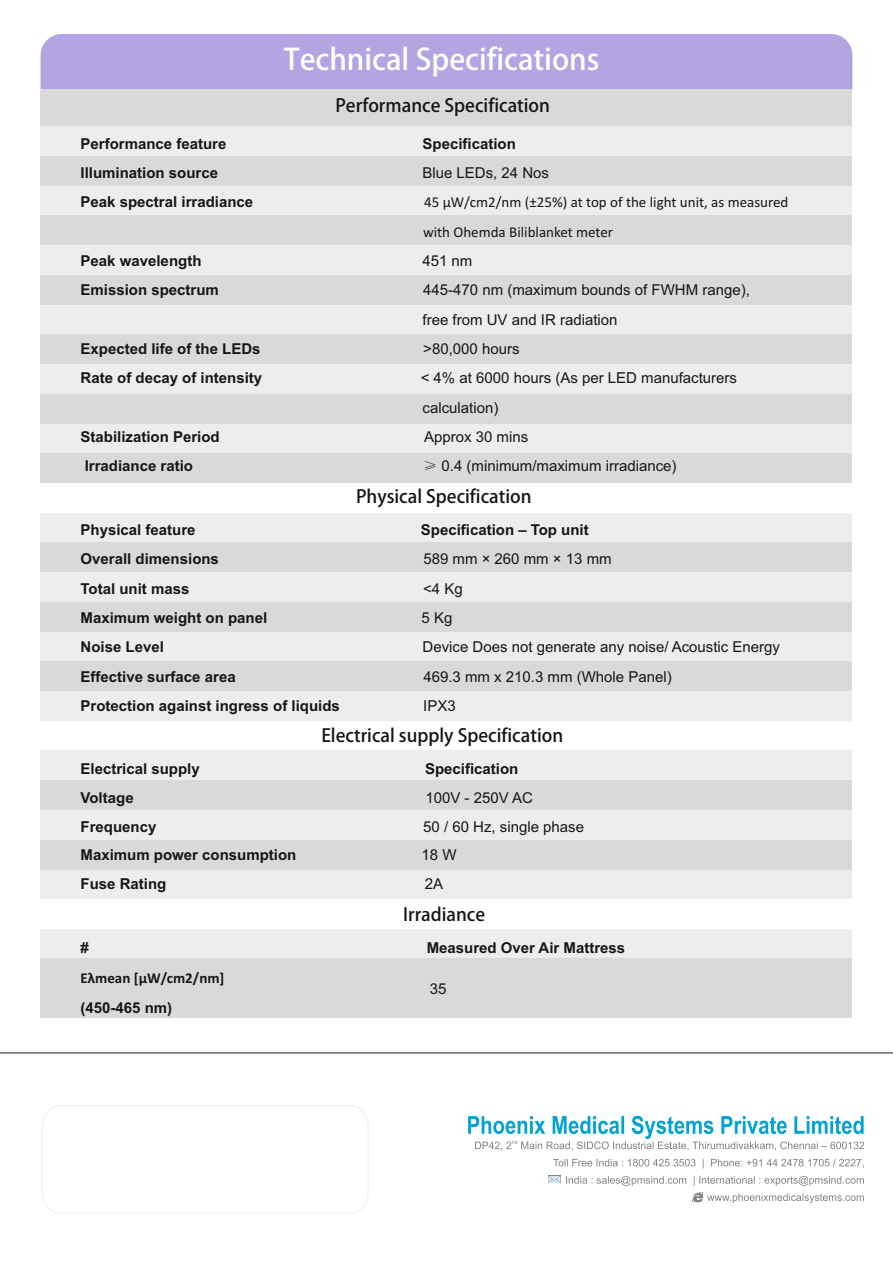
<style>
.page{position:relative;width:893px;height:1263px;background:#fff}
.page>*{position:absolute;margin:0;border:0;box-sizing:border-box;transform-origin:0 0}
.t1{font:700 29.1px "Adobe Fan Heiti Std";color:#fff}
.t2{font:700 18px "Adobe Fan Heiti Std";color:#151616}
.t3{font:700 15px "Arial";color:#151616}
.t4{font:15px/29.2px "Arial";color:#151616}
.t5{font:15px/29.2px "Calibri";color:#151616}
.t6{font:700 15px "Calibri";color:#151616}
.s1{font-family:"Adobe Fangsong Std"}
</style>
<div class="page">
<div style="left:41px;top:34px;width:811px;height:56px;background:#b2a5e2"></div>
<div style="left:41px;top:90px;width:811px;height:36px;background:#d9d9da"></div>
<div style="left:41px;top:126px;width:811px;height:30px;background:#eceded"></div>
<div style="left:41px;top:513px;width:811px;height:29px;background:#eceded"></div>
<div style="left:41px;top:156px;width:811px;height:30px;background:#d9d9da"></div>
<div style="left:41px;top:542px;width:811px;height:30px;background:#d9d9da"></div>
<div style="left:41px;top:186px;width:811px;height:30px;background:#eceded"></div>
<div style="left:41px;top:572px;width:811px;height:30px;background:#eceded"></div>
<div style="left:41px;top:216px;width:811px;height:29px;background:#d9d9da"></div>
<div style="left:41px;top:602px;width:811px;height:30px;background:#d9d9da"></div>
<div style="left:41px;top:245px;width:811px;height:30px;background:#eceded"></div>
<div style="left:41px;top:632px;width:811px;height:29px;background:#eceded"></div>
<div style="left:41px;top:275px;width:811px;height:30px;background:#d9d9da"></div>
<div style="left:41px;top:661px;width:811px;height:30px;background:#d9d9da"></div>
<div style="left:41px;top:305px;width:811px;height:29px;background:#eceded"></div>
<div style="left:41px;top:691px;width:811px;height:30px;background:#eceded"></div>
<div style="left:41px;top:334px;width:811px;height:30px;background:#d9d9da"></div>
<div style="left:41px;top:364px;width:811px;height:30px;background:#eceded"></div>
<div style="left:41px;top:751px;width:811px;height:29px;background:#eceded"></div>
<div style="left:41px;top:869px;width:811px;height:30px;background:#eceded"></div>
<div style="left:41px;top:394px;width:811px;height:30px;background:#d9d9da"></div>
<div style="left:41px;top:780px;width:811px;height:30px;background:#d9d9da"></div>
<div style="left:41px;top:424px;width:811px;height:29px;background:#eceded"></div>
<div style="left:41px;top:810px;width:811px;height:30px;background:#eceded"></div>
<div style="left:41px;top:929px;width:811px;height:30px;background:#eceded"></div>
<div style="left:41px;top:453px;width:811px;height:30px;background:#d9d9da"></div>
<div style="left:41px;top:840px;width:811px;height:29px;background:#d9d9da"></div>
<div style="left:41px;top:959px;width:811px;height:59px;background:#d9d9da"></div>
<hr style="left:0;top:1052px;width:893px;height:1px;background:#1f1a17">
<svg style="left:42px;top:1105px;width:327px;height:109px"></svg>
<svg style="left:548px;top:1176px;width:12px;height:7px"></svg>
<svg style="left:468px;top:1116px;width:396px;height:52px"></svg>
<svg style="left:566px;top:1176px;width:298px;height:27px"></svg>
<h1 class="t1" style="left:284px;top:45px;width:317px">Technical Specifications</h1>
<p class="t2" style="left:335px;top:96px;width:216px">Performance Specification</p>
<p class="t3" style="left:81px;top:138px;width:147px">Performance feature</p>
<p class="t3" style="left:422px;top:138px;width:95px">Specification</p>
<p class="t3" style="left:81px;top:167px;width:139px">Illumination source</p>
<p class="t4" style="left:422px;top:159px;width:128px">Blue LEDs, 24 Nos</p>
<p class="t3" style="left:81px;top:196px;width:174px">Peak spectral irradiance</p>
<p class="t5" style="left:423px;top:189px;width:367px">45 μW/cm2/nm (±25%) at top of the light unit, as measured with Ohemda Biliblanket meter</p>
<p class="t3" style="left:81px;top:255px;width:122px">Peak wavelength</p>
<p class="t4" style="left:422px;top:247px;width:52px">451 nm</p>
<p class="t3" style="left:81px;top:284px;width:140px">Emission spectrum</p>
<p class="t4" style="left:423px;top:277px;width:329px">445-470 nm (maximum bounds of FWHM range), free from UV and IR radiation</p>
<p class="t3" style="left:81px;top:343px;width:182px">Expected life of the LEDs</p>
<p class="t4" style="left:423px;top:335px;width:98px">&gt;80,000 hours</p>
<p class="t3" style="left:81px;top:372px;width:183px">Rate of decay of intensity</p>
<p class="t4" style="left:421px;top:365px;width:318px">&lt; 4% at 6000 hours (As per LED manufacturers calculation)</p>
<p class="t3" style="left:81px;top:431px;width:141px">Stabilization Period</p>
<p class="t4" style="left:424px;top:423px;width:106px">Approx 30 mins</p>
<p class="t3" style="left:85px;top:460px;width:110px">Irradiance ratio</p>
<p class="t4" style="left:422px;top:453px;width:256px"><span class="s1">≥</span> 0.4 (minimum/maximum irradiance)</p>
<p class="t2" style="left:356px;top:487px;width:177px">Physical Specification</p>
<p class="t3" style="left:81px;top:524px;width:117px">Physical feature</p>
<p class="t3" style="left:421px;top:524px;width:169px">Specification – Top unit</p>
<p class="t3" style="left:81px;top:553px;width:140px">Overall dimensions</p>
<p class="t4" style="left:423px;top:546px;width:190px">589 mm × 260 mm × 13 mm</p>
<p class="t3" style="left:81px;top:583px;width:110px">Total unit mass</p>
<p class="t4" style="left:423px;top:575px;width:41px">&lt;4 Kg</p>
<p class="t3" style="left:81px;top:612px;width:188px">Maximum weight on panel</p>
<p class="t4" style="left:422px;top:604px;width:32px">5 Kg</p>
<p class="t3" style="left:81px;top:641px;width:85px">Noise Level</p>
<p class="t4" style="left:423px;top:634px;width:359px">Device Does not generate any noise/ Acoustic Energy</p>
<p class="t3" style="left:81px;top:671px;width:157px">Effective surface area</p>
<p class="t4" style="left:423px;top:663px;width:250px">469.3 mm x 210.3 mm (Whole Panel)</p>
<p class="t3" style="left:81px;top:700px;width:261px">Protection against ingress of liquids</p>
<p class="t4" style="left:423px;top:692px;width:34px">IPX3</p>
<p class="t2" style="left:321px;top:726px;width:243px">Electrical supply Specification</p>
<p class="t3" style="left:81px;top:763px;width:121px">Electrical supply</p>
<p class="t3" style="left:425px;top:763px;width:95px">Specification</p>
<p class="t3" style="left:81px;top:792px;width:55px">Voltage</p>
<p class="t4" style="left:425px;top:784px;width:109px">100V - 250V AC</p>
<p class="t3" style="left:81px;top:821px;width:77px">Frequency</p>
<p class="t4" style="left:423px;top:813px;width:162px">50 / 60 Hz, single phase</p>
<p class="t3" style="left:81px;top:849px;width:217px">Maximum power consumption</p>
<p class="t4" style="left:421px;top:842px;width:37px">18 W</p>
<p class="t3" style="left:81px;top:878px;width:87px">Fuse Rating</p>
<p class="t4" style="left:425px;top:870px;width:20px">2A</p>
<p class="t2" style="left:403px;top:905px;width:84px">Irradiance</p>
<p class="t3" style="left:81px;top:942px;width:10px">#</p>
<p class="t3" style="left:427px;top:942px;width:200px">Measured Over Air Mattress</p>
<p class="t6" style="left:81px;top:972px;width:145px">Eλmean [µW/cm2/nm]</p>
<p class="t3" style="left:81px;top:1002px;width:93px">(450-465 nm)</p>
<p class="t4" style="left:430px;top:975px;width:18px">35</p>
</div>
